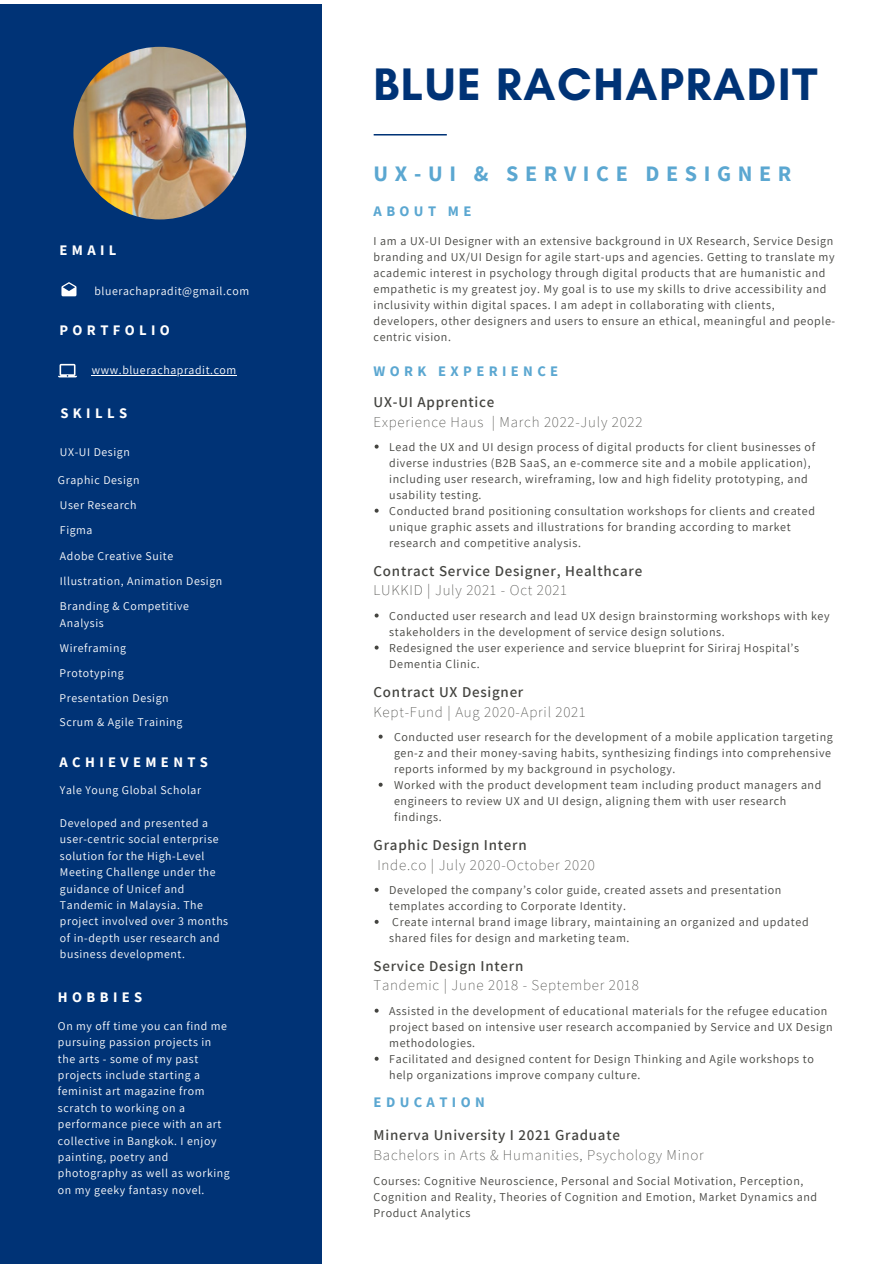
<style>
.page{position:relative;width:894px;height:1264px;background:#fff}
.page>*{position:absolute;margin:0;border:0;box-sizing:border-box;transform-origin:0 0}
.t1{font:700 46.35px "Glacial Indifference";letter-spacing:.035em;color:#003376}
.t2{font:700 22.05px "Source Sans Pro";letter-spacing:.3em;color:#5ba7d1}
.t3{font:200 15px "Assistant";letter-spacing:.05em;color:#444440}
.t4{font:600 15px "Assistant";letter-spacing:.05em;color:#444440}
.t5{font:700 14.55px "Source Sans Pro";letter-spacing:.3em;color:#fff}
.t6{font:700 14.55px "Source Sans Pro";letter-spacing:.3em;color:#5ba7d1}
.t7{font:12px/16px "Assistant";letter-spacing:.05em;color:#444440}
.t8{font:11.85px/16.4px "Assistant";letter-spacing:.05em;color:#fff}
</style>
<div class="page">
<div style="left:0;top:4px;width:322px;height:1259px;background:#003376"></div>
<svg style="left:373px;top:134px;width:73px;height:1px"></svg>
<img style="left:73px;top:47px;width:173px;height:172px;border-radius:50%">
<svg style="left:58px;top:364px;width:19px;height:13px"></svg>
<svg style="left:61px;top:282px;width:15px;height:14px"></svg>
<hr style="left:92px;top:374px;width:145px;height:1px;background:#fff">
<svg style="left:374px;top:444px;width:4px;height:4px"></svg>
<svg style="left:374px;top:508px;width:4px;height:4px"></svg>
<svg style="left:374px;top:613px;width:4px;height:4px"></svg>
<svg style="left:374px;top:645px;width:4px;height:4px"></svg>
<svg style="left:374px;top:887px;width:4px;height:4px"></svg>
<svg style="left:374px;top:919px;width:4px;height:4px"></svg>
<svg style="left:378px;top:734px;width:4px;height:4px"></svg>
<svg style="left:378px;top:782px;width:4px;height:4px"></svg>
<svg style="left:374px;top:1008px;width:4px;height:4px"></svg>
<svg style="left:374px;top:1056px;width:4px;height:4px"></svg>
<p class="t5" style="left:59px;top:240px;width:58px">EMAIL</p>
<p class="t8" style="left:94px;top:282px;width:156px">bluerachapradit@gmail.com</p>
<p class="t5" style="left:59px;top:321px;width:112px">PORTFOLIO</p>
<p class="t8" style="left:92px;top:361px;width:146px">www.bluerachapradit.com</p>
<p class="t5" style="left:60px;top:404px;width:68px">SKILLS</p>
<p class="t8" style="left:60px;top:443px;width:71px">UX-UI Design</p>
<p class="t8" style="left:58px;top:471px;width:83px">Graphic Design</p>
<p class="t8" style="left:60px;top:517px;width:115px;line-height:25.3px">Figma<br>Adobe Creative Suite</p>
<p class="t8" style="left:60px;top:496px;width:78px">User Research</p>
<p class="t8" style="left:60px;top:572px;width:164px">Illustration, Animation Design</p>
<p class="t8" style="left:60px;top:597px;width:131px">Branding &amp; Competitive<br>Analysis</p>
<p class="t8" style="left:59px;top:635px;width:111px;line-height:25.3px">Wireframing<br>Prototyping<br>Presentation Design</p>
<p class="t8" style="left:59px;top:713px;width:124px">Scrum &amp; Agile Training</p>
<p class="t5" style="left:59px;top:752px;width:150px">ACHIEVEMENTS</p>
<p class="t8" style="left:60px;top:781px;width:143px">Yale Young Global Scholar</p>
<p class="t8" style="left:60px;top:814px;width:170px">Developed and presented a user-centric social enterprise solution for the High-Level<br>Meeting Challenge under the guidance of Unicef and<br>Tandemic in Malaysia. The project involved over 3 months of in-depth user research and business development.</p>
<p class="t5" style="left:58px;top:987px;width:86px">HOBBIES</p>
<p class="t8" style="left:58px;top:1017px;width:173px">On my off time you can find me pursuing passion projects in the arts - some of my past projects include starting a feminist art magazine from scratch to working on a performance piece with an art collective in Bangkok. I enjoy painting, poetry and photography as well as working on my geeky fantasy novel.</p>
<h1 class="t1" style="left:373px;top:56px;width:445px">BLUE RACHAPRADIT</h1>
<h2 class="t2" style="left:373px;top:159px;width:419px">UX-UI &amp; SERVICE DESIGNER</h2>
<p class="t6" style="left:373px;top:202px;width:99px">ABOUT ME</p>
<p class="t7" style="left:373px;top:233px;width:463px">I am a UX-UI Designer with an extensive background in UX Research, Service Design branding and UX/UI Design for agile start-ups and agencies. Getting to translate my academic interest in psychology through digital products that are humanistic and empathetic is my greatest joy. My goal is to use my skills to drive accessibility and inclusivity within digital spaces. I am adept in collaborating with clients, developers, other designers and users to ensure an ethical, meaningful and people&shy;centric vision.</p>
<p class="t6" style="left:373px;top:362px;width:186px">WORK EXPERIENCE</p>
<p class="t4" style="left:373px;top:392px;width:122px">UX-UI Apprentice</p>
<p class="t3" style="left:373px;top:411px;width:270px">Experience Haus | March 2022-July 2022</p>
<p class="t7" style="left:389px;top:438px;width:427px">Lead the UX and UI design process of digital products for client businesses of diverse industries (B2B SaaS, an e-commerce site and a mobile application), including user research, wireframing, low and high fidelity prototyping, and usability testing.<br>Conducted brand positioning consultation workshops for clients and created unique graphic assets and illustrations for branding according to market research and competitive analysis.</p>
<p class="t4" style="left:373px;top:561px;width:270px">Contract Service Designer, Healthcare</p>
<p class="t3" style="left:373px;top:580px;width:195px">LUKKID | July 2021 - Oct 2021</p>
<p class="t7" style="left:389px;top:607px;width:442px">Conducted user research and lead UX design brainstorming workshops with key stakeholders in the development of service design solutions.<br>Redesigned the user experience and service blueprint for Siriraj Hospital’s Dementia Clinic.</p>
<p class="t4" style="left:373px;top:681px;width:151px">Contract UX Designer</p>
<p class="t3" style="left:373px;top:701px;width:213px">Kept-Fund | Aug 2020-April 2021</p>
<p class="t7" style="left:394px;top:728px;width:440px">Conducted user research for the development of a mobile application targeting gen-z and their money-saving habits, synthesizing findings into comprehensive reports informed by my background in psychology.<br>Worked with the product development team including product managers and engineers to review UX and UI design, aligning them with user research findings.</p>
<p class="t4" style="left:373px;top:834px;width:154px">Graphic Design Intern</p>
<p class="t3" style="left:377px;top:854px;width:219px">Inde.co | July 2020-October 2020</p>
<p class="t7" style="left:389px;top:881px;width:421px">Developed the company’s color guide, created assets and presentation templates according to Corporate Identity.<br>Create internal brand image library, maintaining an organized and updated shared files for design and marketing team.</p>
<p class="t4" style="left:373px;top:956px;width:151px">Service Design Intern</p>
<p class="t3" style="left:373px;top:975px;width:267px">Tandemic | June 2018 - September 2018</p>
<p class="t7" style="left:389px;top:1002px;width:445px">Assisted in the development of educational materials for the refugee education project based on intensive user research accompanied by Service and UX Design methodologies.<br>Facilitated and designed content for Design Thinking and Agile workshops to help organizations improve company culture.</p>
<p class="t6" style="left:373px;top:1092px;width:113px">EDUCATION</p>
<p class="t4" style="left:373px;top:1124px;width:248px">Minerva University I 2021 Graduate</p>
<p class="t3" style="left:373px;top:1144px;width:331px">Bachelors in Arts &amp; Humanities, Psychology Minor</p>
<p class="t7" style="left:373px;top:1172px;width:445px">Courses: Cognitive Neuroscience, Personal and Social Motivation, Perception,<br>Cognition and Reality, Theories of Cognition and Emotion, Market Dynamics and<br>Product Analytics</p>
</div>
